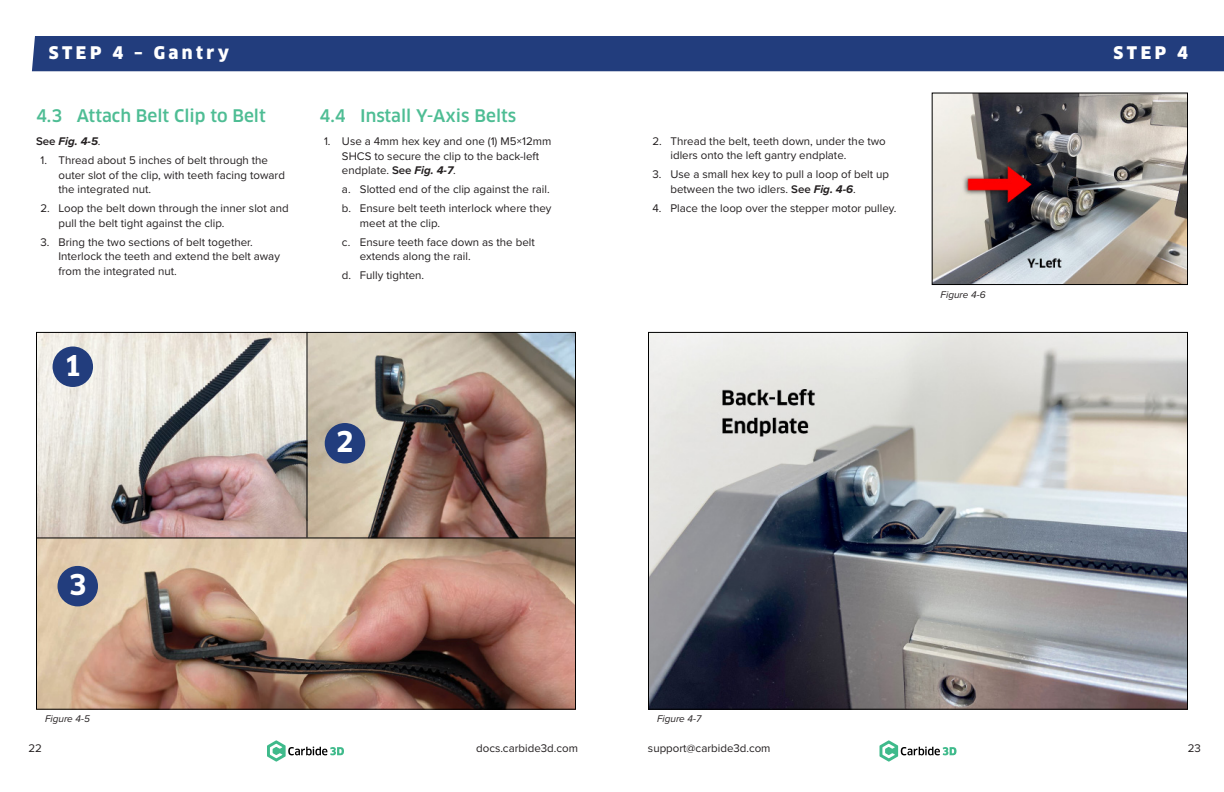
<style>
.page{position:relative;width:1224px;height:792px;background:#fff}
.page>*{position:absolute;margin:0;border:0;box-sizing:border-box;transform-origin:0 0}
.t1{font:700 28px "Clan OT";color:#fff}
.t2{font:500 17px "Clan OT";color:#4ebd94}
.t3{font:900 17px "Clan OT";letter-spacing:.2em;color:#fff}
.t4{font:11.5px/14.5px "Proxima Nova";color:#231f20}
.t5{font:italic 700 11.5px "Proxima Nova";color:#231f20}
.t6{font:italic 10px "Proxima Nova";color:#231f20}
.s1{font-weight:600;font-style:normal}
.s2{font-weight:400;font-style:normal}
.s3{font-weight:600}
.s4{font-weight:700;font-style:italic}
</style>
<div class="page">
<div style="left:32px;top:36px;width:1192px;height:35px;background:#223d7d"></div>
<svg style="left:267px;top:740px;width:77px;height:22px"></svg>
<svg style="left:879px;top:740px;width:77px;height:22px"></svg>
<img style="left:650px;top:334px;width:536px;height:374px">
<img style="left:934px;top:95px;width:252px;height:188px">
<div style="left:932px;top:93px;width:256px;height:192px;border:1px solid #000"></div>
<img style="left:38px;top:334px;width:536px;height:374px">
<hr style="left:36px;top:537px;width:540px;height:1px;background:#000">
<hr style="left:306px;top:332px;width:2px;height:205px;background:#000">
<div style="left:53px;top:346px;width:40px;height:41px;background:#223d7d;border-radius:50%"></div>
<div style="left:325px;top:423px;width:40px;height:41px;background:#223d7d;border-radius:50%"></div>
<div style="left:58px;top:566px;width:40px;height:40px;background:#223d7d;border-radius:50%"></div>
<h2 class="t3" style="left:49px;top:43px;width:182px">STEP 4 – Gantry</h2>
<h2 class="t3" style="left:1114px;top:42px;width:76px">STEP 4</h2>
<h2 class="t2" style="left:36px;top:106px;width:231px">4.3 Attach Belt Clip to Belt</h2>
<p class="t5" style="left:36px;top:133px;width:66px"><span class="s1">See</span> Fig. 4-5<span class="s2">.</span></p>
<p class="t4" style="left:58px;top:153px;width:228px;text-indent:-18px">1. Thread about 5 inches of belt through the outer slot of the clip, with teeth facing toward the integrated nut.</p>
<p class="t4" style="left:58px;top:201px;width:232px;text-indent:-18px">2. Loop the belt down through the inner slot and pull the belt tight against the clip.</p>
<p class="t4" style="left:58px;top:234px;width:223px;text-indent:-18px">3. Bring the two sections of belt together.<br>Interlock the teeth and extend the belt away from the integrated nut.</p>
<h1 class="t1" style="left:64px;top:349px;width:19px">1</h1>
<h2 class="t2" style="left:320px;top:106px;width:198px">4.4 Install Y‑Axis Belts</h2>
<p class="t4" style="left:342px;top:134px;width:211px;text-indent:-18px">1. Use a 4mm hex key and one (1) M5×12mm<br>SHCS to secure the clip to the back-left endplate. <span class="s3">See</span> <span class="s4">Fig. 4-7</span>.</p>
<p class="t4" style="left:342px;top:180px;width:211px;line-height:19px">a. Slotted end of the clip against the rail. b. Ensure belt teeth interlock where they</p>
<p class="t4" style="left:342px;top:213px;width:194px;line-height:19px;text-indent:18px">meet at the clip.<br>c. Ensure teeth face down as the belt</p>
<p class="t4" style="left:342px;top:247px;width:130px;line-height:19px;text-indent:18px">extends along the rail. d. Fully tighten.</p>
<h1 class="t1" style="left:336px;top:426px;width:19px">2</h1>
<h1 class="t1" style="left:69px;top:569px;width:19px">3</h1>
<p class="t6" style="left:45px;top:711px;width:46px">Figure 4-5</p>
<p class="t4" style="left:670px;top:133px;width:217px;text-indent:-18px">2. Thread the belt, teeth down, under the two idlers onto the left gantry endplate.</p>
<p class="t4" style="left:670px;top:166px;width:220px;text-indent:-18px">3. Use a small hex key to pull a loop of belt up between the two idlers. <span class="s3">See</span> <span class="s4">Fig. 4-6</span>.</p>
<p class="t4" style="left:652px;top:200px;width:246px">4. Place the loop over the stepper motor pulley.</p>
<p class="t6" style="left:941px;top:287px;width:47px">Figure 4-6</p>
<p class="t6" style="left:657px;top:711px;width:46px">Figure 4-7</p>
<p class="t4" style="left:28px;top:741px;width:15px">22</p>
<p class="t4" style="left:476px;top:741px;width:103px">docs.carbide3d.com</p>
<p class="t4" style="left:648px;top:741px;width:124px">support@carbide3d.com</p>
<p class="t4" style="left:1188px;top:741px;width:15px">23</p>
</div>
